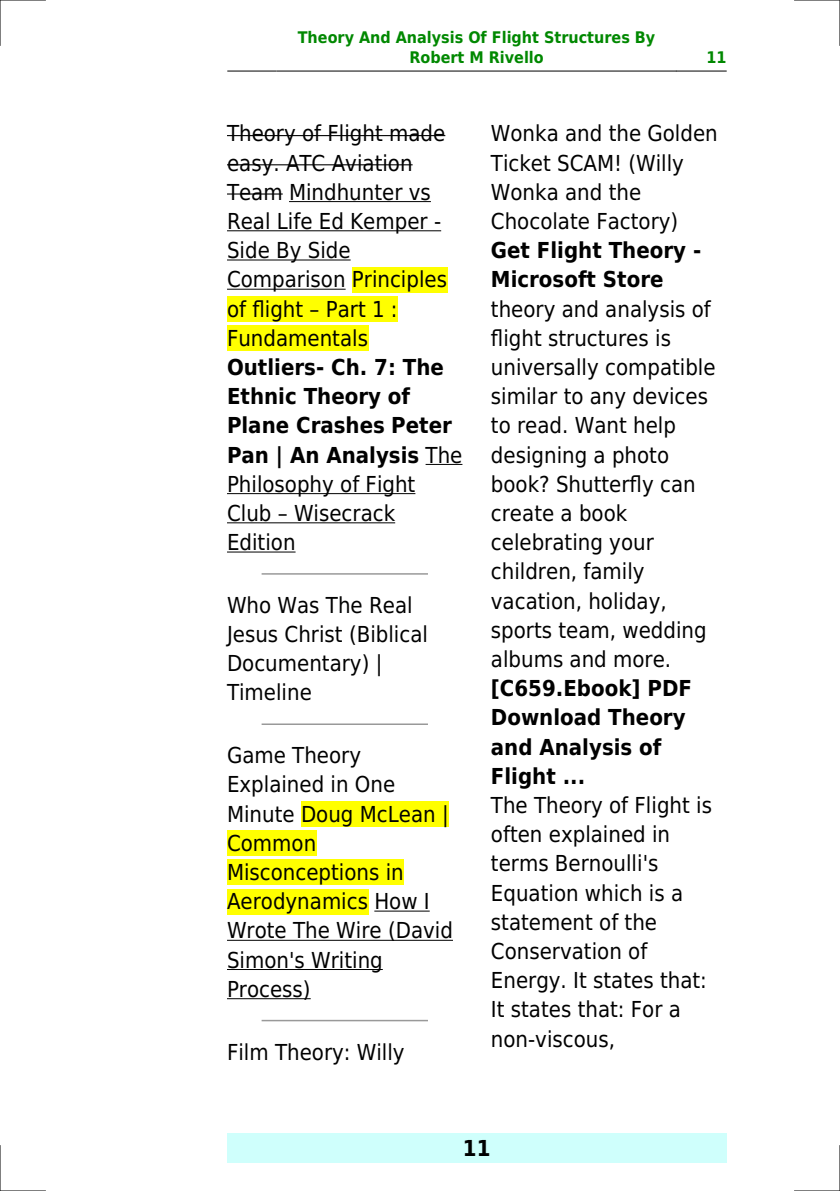
<style>
.page{position:relative;width:840px;height:1191px;background:#fff}
.page>*{position:absolute;margin:0;border:0;box-sizing:border-box;transform-origin:0 0}
.t1{font:22px/29.2px "DejaVu Sans Condensed";color:#000}
.t2{font:700 22px/29.2px "DejaVu Sans Condensed";color:#000}
.t3{font:700 16px/19.2px "DejaVu Sans Condensed";color:#080;text-align:center}
.s1{font-weight:400}
</style>
<div class="page">
<hr style="left:227px;top:71px;width:49px;height:1px;background:#000">
<hr style="left:277px;top:71px;width:398px;height:1px;background:#000">
<hr style="left:676px;top:71px;width:49px;height:1px;background:#000">
<div style="left:227px;top:1133px;width:499px;height:29px;background:#cffffc"></div>
<hr style="left:227px;top:135px;width:218px;height:1px;background:#000">
<hr style="left:227px;top:164px;width:185px;height:1px;background:#000">
<hr style="left:227px;top:193px;width:55px;height:2px;background:#000">
<hr style="left:289px;top:201px;width:141px;height:1px;background:#000">
<hr style="left:227px;top:230px;width:214px;height:1px;background:#000">
<hr style="left:227px;top:259px;width:123px;height:1px;background:#000">
<hr style="left:227px;top:289px;width:118px;height:1px;background:#000">
<div style="left:352px;top:267px;width:95px;height:25px;background:#ff0"></div>
<div style="left:227px;top:296px;width:170px;height:26px;background:#ff0"></div>
<div style="left:227px;top:325px;width:141px;height:26px;background:#ff0"></div>
<hr style="left:425px;top:464px;width:37px;height:1px;background:#000">
<hr style="left:227px;top:493px;width:188px;height:1px;background:#000">
<hr style="left:227px;top:522px;width:168px;height:1px;background:#000">
<hr style="left:227px;top:551px;width:68px;height:1px;background:#000">
<hr style="left:262px;top:573px;width:165px;height:1px;background:#999">
<hr style="left:262px;top:723px;width:165px;height:2px;background:#999">
<div style="left:301px;top:801px;width:147px;height:26px;background:#ff0"></div>
<div style="left:227px;top:830px;width:89px;height:26px;background:#ff0"></div>
<div style="left:227px;top:859px;width:176px;height:26px;background:#ff0"></div>
<div style="left:227px;top:888px;width:141px;height:26px;background:#ff0"></div>
<hr style="left:374px;top:910px;width:55px;height:1px;background:#000">
<hr style="left:227px;top:939px;width:225px;height:1px;background:#000">
<hr style="left:227px;top:969px;width:155px;height:1px;background:#000">
<hr style="left:227px;top:998px;width:83px;height:1px;background:#000">
<hr style="left:262px;top:1019px;width:165px;height:2px;background:#999">
<hr style="left:0;top:0;width:45px;height:1px;background:#000">
<hr style="left:794px;top:0;width:45px;height:1px;background:#000">
<hr style="left:0;top:1190px;width:45px;height:1px;background:#000">
<hr style="left:794px;top:1190px;width:45px;height:1px;background:#000">
<hr style="left:0;top:0;width:1px;height:45px;background:#000">
<hr style="left:0;top:1145px;width:1px;height:46px;background:#000">
<hr style="left:839px;top:0;width:1px;height:45px;background:#000">
<hr style="left:839px;top:1145px;width:1px;height:46px;background:#000">
<p class="t3" style="left:297px;top:28px;width:359px">Theory And Analysis Of Flight Structures By<br>Robert M Rivello</p>
<p class="t3" style="left:706px;top:48px;width:22px">11</p>
<p class="t1" style="left:227px;top:119px;width:221px">Theory of Flight made easy. ATC Aviation<br>Team Mindhunter vs<br>Real Life Ed Kemper -<br>Side By Side<br>Comparison Principles of flight Part 1 :<br>Fundamentals</p>
<p class="t2" style="left:227px;top:353px;width:237px">Outliers- Ch. 7: The<br>Ethnic Theory of<br>Plane Crashes Peter<br>Pan | An Analysis <span class="s1">The<br>Philosophy of Fight<br>Club Wisecrack<br>Edition</span></p>
<p class="t1" style="left:227px;top:590px;width:202px">Who Was The Real<br>Jesus Christ (Biblical<br>Documentary) |<br>Timeline</p>
<p class="t1" style="left:227px;top:741px;width:227px">Game Theory<br>Explained in One<br>Minute Doug McLean |<br>Common<br>Misconceptions in<br>Aerodynamics How I<br>Wrote The Wire (David<br>Simon's Writing<br>Process)</p>
<p class="t1" style="left:227px;top:1037px;width:179px">Film Theory: Willy</p>
<p class="t1" style="left:490px;top:119px;width:228px">Wonka and the Golden<br>Ticket SCAM! (Willy<br>Wonka and the<br>Chocolate Factory)</p>
<p class="t2" style="left:490px;top:236px;width:212px">Get Flight Theory -<br>Microsoft Store</p>
<p class="t1" style="left:490px;top:294px;width:226px">theory and analysis of flight structures is universally compatible similar to any devices to read. Want help designing a photo book? Shutterfly can create a book celebrating your children, family vacation, holiday, sports team, wedding albums and more.</p>
<p class="t2" style="left:490px;top:674px;width:202px">[C659.Ebook] PDF<br>Download Theory and Analysis of<br>Flight ...</p>
<p class="t1" style="left:490px;top:790px;width:222px">The Theory of Flight is often explained in terms Bernoulli's<br>Equation which is a statement of the<br>Conservation of<br>Energy. It states that:<br>It states that: For a non-viscous,</p>
<p class="t2" style="left:462px;top:1133px;width:29px">11</p>
</div>
